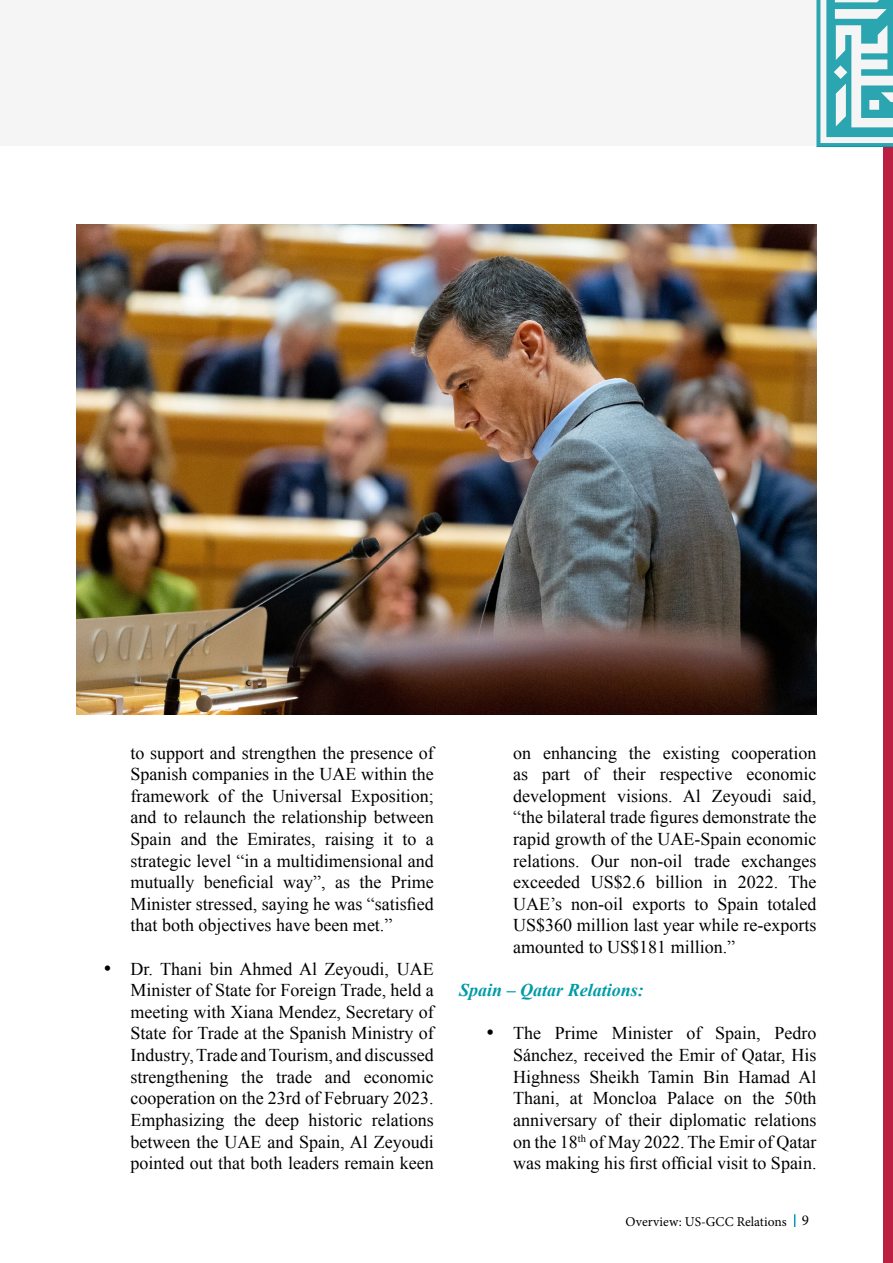
<style>
.page{position:relative;width:893px;height:1263px;background:#fff}
.page>*{position:absolute;margin:0;border:0;box-sizing:border-box;transform-origin:0 0}
.t1{font:18px/21.6px "Times New Roman";color:#000;text-align:justify}
.t2{font:italic 700 18px "Times New Roman";color:#009ba8}
.t3{font:13.5px "Minion Pro";color:#000}
.s1{font-size:15px}
</style>
<div class="page">
<div style="left:0;top:0;width:893px;height:146px;background:#f6f5f5"></div>
<svg style="left:794px;top:1214px;width:1px;height:13px"></svg>
<div style="left:884px;top:147px;width:9px;height:1116px;background:#bb1f41"></div>
<img style="left:76px;top:225px;width:740px;height:490px">
<p class="t1" style="left:130px;top:741px;width:305px">to support and strengthen the presence of Spanish companies in the UAE within the framework of the Universal Exposition; and to relaunch the relationship between Spain and the Emirates, raising it to a strategic level “in a multidimensional and mutually beneficial way”, as the Prime Minister stressed, saying he was “satisfied that both objectives have been met.”</p>
<p class="t1" style="left:130px;top:957px;width:305px;text-indent:-27px">• Dr. Thani bin Ahmed Al Zeyoudi, UAE Minister of State for Foreign Trade, held a meeting with Xiana Mendez, Secretary of State for Trade at the Spanish Ministry of Industry, Trade and Tourism, and discussed strengthening the trade and economic cooperation on the 23rd of February 2023.<br>Emphasizing the deep historic relations between the UAE and Spain, Al Zeyoudi pointed out that both leaders remain keen</p>
<p class="t1" style="left:513px;top:741px;width:305px">on enhancing the existing cooperation as part of their respective economic development visions. Al Zeyoudi said, “the bilateral trade figures demonstrate the rapid growth of the UAE-Spain economic relations. Our non-oil trade exchanges exceeded US$2.6 billion in 2022. The UAE’s non-oil exports to Spain totaled US$360 million last year while re-exports amounted to US$181 million.”</p>
<p class="t2" style="left:459px;top:978px;width:186px">Spain – Qatar Relations:</p>
<p class="t1" style="left:513px;top:1022px;width:305px;text-indent:-27px">• The Prime Minister of Spain, Pedro Sánchez, received the Emir of Qatar, His Highness Sheikh Tamin Bin Hamad Al Thani, at Moncloa Palace on the 50th anniversary of their diplomatic relations on the 18<sup>th</sup> of May 2022. The Emir of Qatar was making his first official visit to Spain.</p>
<p class="t3" style="left:626px;top:1212px;width:185px">Overview: US-GCC Relations <span class="s1">9</span></p>
</div>
